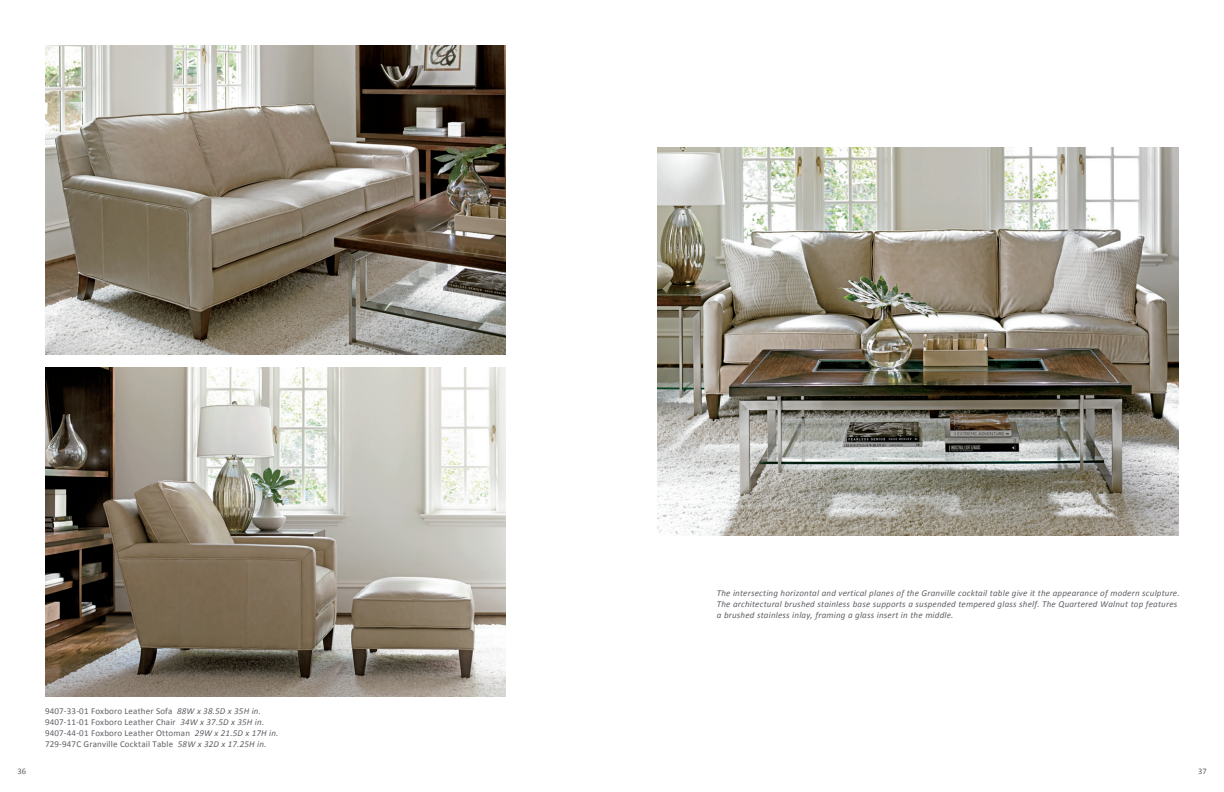
<style>
.page{position:relative;width:1224px;height:792px;background:#fff}
.page>*{position:absolute;margin:0;border:0;box-sizing:border-box;transform-origin:0 0}
.t1{font:italic 9px "Calibri";letter-spacing:.02em;color:#5f6166}
.t2{font:9px "Calibri";letter-spacing:.02em;color:#5f6166}
.t3{font:8.5px "Calibri";color:#5f6166}
.s1{font-style:italic}
</style>
<div class="page">
<img style="left:657px;top:148px;width:522px;height:388px">
<img style="left:45px;top:368px;width:460px;height:329px">
<img style="left:45px;top:45px;width:460px;height:309px">
<p class="t2" style="left:45px;top:705px;width:218px">9407-33-01 Foxboro Leather Sofa <span class="s1">88W x 38.5D x 35H in.</span></p>
<p class="t2" style="left:45px;top:716px;width:221px">9407-11-01 Foxboro Leather Chair <span class="s1">34W x 37.5D x 35H in.</span></p>
<p class="t2" style="left:45px;top:727px;width:235px">9407-44-01 Foxboro Leather Ottoman <span class="s1">29W x 21.5D x 17H in.</span></p>
<p class="t2" style="left:45px;top:738px;width:223px">729-947C Granville Cocktail Table <span class="s1">58W x 32D x 17.25H in.</span></p>
<p class="t1" style="left:717px;top:587px;width:464px">The intersecting horizontal and vertical planes of the Granville cocktail table give it the appearance of modern sculpture.</p>
<p class="t1" style="left:717px;top:598px;width:462px">The architectural brushed stainless base supports a suspended tempered glass shelf. The Quartered Walnut top features</p>
<p class="t1" style="left:717px;top:609px;width:238px">a brushed stainless inlay, framing a glass insert in the middle.</p>
<p class="t3" style="left:18px;top:766px;width:10px">36</p>
<p class="t3" style="left:1198px;top:766px;width:10px">37</p>
</div>
